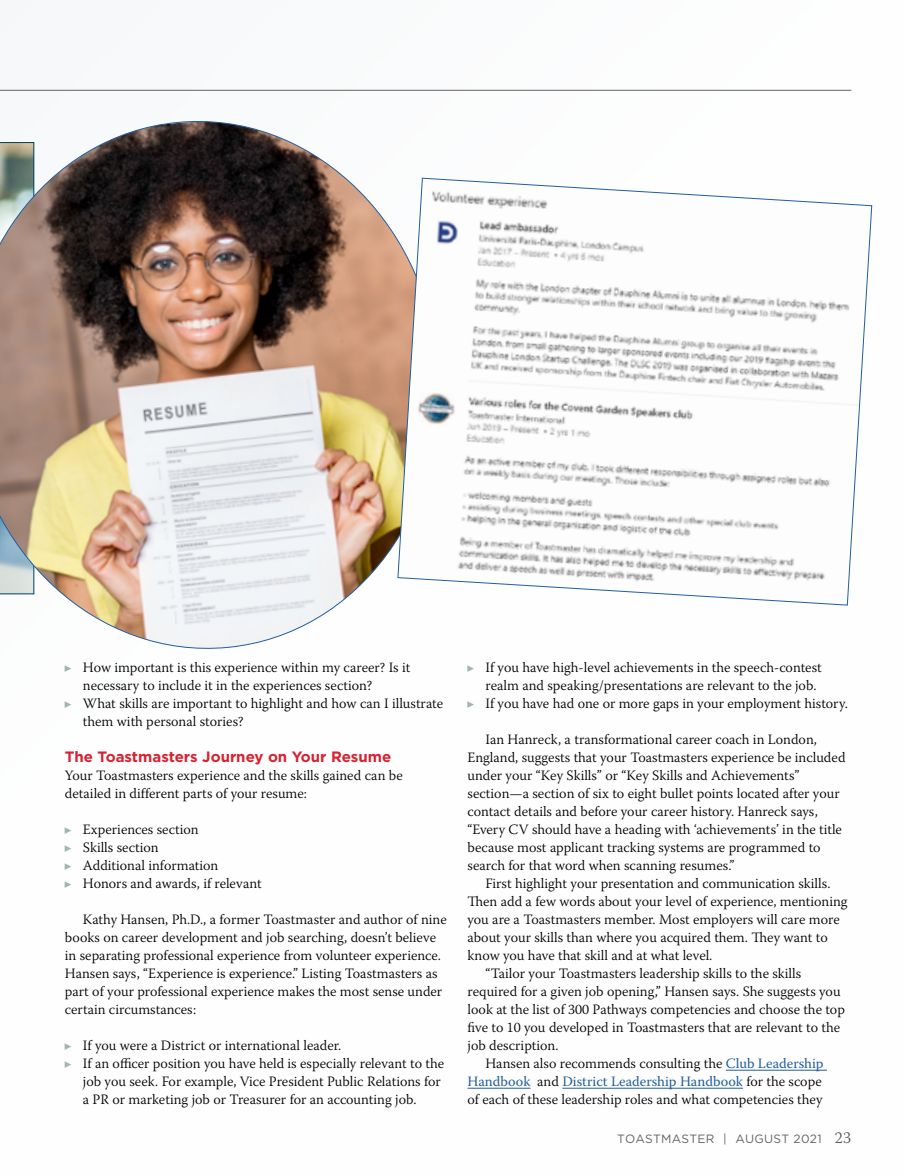
<style>
.page{position:relative;width:905px;height:1175px;background:#fff}
.page>*{position:absolute;margin:0;border:0;box-sizing:border-box;transform-origin:0 0}
.t1{font:700 15px "Gotham";color:#d82231}
.t2{font:300 14.25px/18px "Warnock Pro";color:#000}
.t3{font:14.25px "Warnock Pro";color:#215e9e}
.t4{font:12px "Gotham";letter-spacing:.02em;color:#636466}
.t5{font:6px "Carta";color:#a2b4b6}
.s1{font-weight:400;color:#215e9e}
.s2{font-weight:300;color:#000}
.s3{font-family:"Warnock Pro";font-weight:300;font-size:16.5px;color:#58595b}
</style>
<div class="page">
<img style="left:0;top:120px;width:397px;height:529px">
<svg style="left:397px;top:177px;width:475px;height:429px"></svg>
<hr style="left:0;top:90px;width:851px;height:1px;background:#636466">
<hr style="left:725px;top:1069px;width:102px;height:1px;background:#215e9e">
<hr style="left:467px;top:1087px;width:63px;height:1px;background:#215e9e">
<hr style="left:562px;top:1087px;width:181px;height:1px;background:#215e9e">
<p class="t5" style="left:65px;top:665px;width:8px">þ</p>
<p class="t2" style="left:83px;top:658px;width:329px">How important is this experience within my career? Is it necessary to include it in the experiences section?</p>
<p class="t5" style="left:65px;top:701px;width:8px">þ</p>
<p class="t2" style="left:83px;top:694px;width:361px">What skills are important to highlight and how can I illustrate them with personal stories?</p>
<p class="t1" style="left:65px;top:747px;width:328px">The Toastmasters Journey on Your Resume</p>
<p class="t2" style="left:65px;top:766px;width:339px">Your Toastmasters experience and the skills gained can be detailed in different parts of your resume:</p>
<p class="t5" style="left:65px;top:827px;width:8px">þ</p>
<p class="t2" style="left:83px;top:820px;width:117px">Experiences section</p>
<p class="t5" style="left:65px;top:845px;width:8px">þ</p>
<p class="t2" style="left:83px;top:838px;width:77px">Skills section</p>
<p class="t5" style="left:65px;top:863px;width:8px">þ</p>
<p class="t2" style="left:83px;top:856px;width:137px">Additional information</p>
<p class="t5" style="left:65px;top:881px;width:8px">þ</p>
<p class="t2" style="left:83px;top:874px;width:180px">Honors and awards, if relevant</p>
<p class="t2" style="left:65px;top:910px;width:383px;text-indent:18px">Kathy Hansen, Ph.D., a former Toastmaster and author of nine books on career development and job searching, doesn’t believe in separating professional experience from volunteer experience.<br>Hansen says, “Experience is experience.” Listing Toastmasters as part of your professional experience makes the most sense under certain circumstances:</p>
<p class="t5" style="left:65px;top:1043px;width:8px">þ</p>
<p class="t2" style="left:83px;top:1036px;width:260px">If you were a District or international leader.</p>
<p class="t5" style="left:65px;top:1061px;width:8px">þ</p>
<p class="t2" style="left:83px;top:1054px;width:363px">If an officer position you have held is especially relevant to the job you seek. For example, Vice President Public Relations for a PR or marketing job or Treasurer for an accounting job.</p>
<p class="t5" style="left:467px;top:665px;width:8px">þ</p>
<p class="t2" style="left:485px;top:658px;width:338px">If you have high-level achievements in the speech-contest realm and speaking/presentations are relevant to the job.</p>
<p class="t5" style="left:467px;top:701px;width:8px">þ</p>
<p class="t2" style="left:485px;top:694px;width:364px">If you have had one or more gaps in your employment history.</p>
<p class="t2" style="left:467px;top:730px;width:379px;text-indent:18px">Ian Hanreck, a transformational career coach in London, England, suggests that your Toastmasters experience be included under your “Key Skills” or “Key Skills and Achievements” section—a section of six to eight bullet points located after your contact details and before your career history. Hanreck says, “Every CV should have a heading with ‘achievements’ in the title because most applicant tracking systems are programmed to search for that word when scanning resumes.”</p>
<p class="t2" style="left:485px;top:874px;width:347px">First highlight your presentation and communication skills.</p>
<p class="t2" style="left:467px;top:892px;width:381px">Then add a few words about your level of experience, mentioning</p>
<p class="t2" style="left:467px;top:910px;width:374px">you are a Toastmasters member. Most employers will care more</p>
<p class="t2" style="left:467px;top:928px;width:362px">about your skills than where you acquired them. They want to</p>
<p class="t2" style="left:467px;top:946px;width:246px">know you have that skill and at what level.</p>
<p class="t2" style="left:485px;top:964px;width:317px">“Tailor your Toastmasters leadership skills to the skills</p>
<p class="t2" style="left:467px;top:982px;width:374px">required for a given job opening,” Hansen says. She suggests you</p>
<p class="t2" style="left:467px;top:1000px;width:379px">look at the list of 300 Pathways competencies and choose the top</p>
<p class="t2" style="left:467px;top:1018px;width:374px">five to 10 you developed in Toastmasters that are relevant to the</p>
<p class="t2" style="left:467px;top:1036px;width:92px">job description.</p>
<p class="t2" style="left:485px;top:1054px;width:339px">Hansen also recommends consulting the <span class="s1">Club Leadership</span></p>
<p class="t3" style="left:467px;top:1073px;width:356px">Handbook <span class="s2">and</span> District Leadership Handbook <span class="s2">for the scope</span></p>
<p class="t2" style="left:467px;top:1090px;width:356px">of each of these leadership roles and what competencies they</p>
<p class="t4" style="left:617px;top:1131px;width:236px">TOASTMASTER | AUGUST 2021 <span class="s3">23</span></p>
</div>
